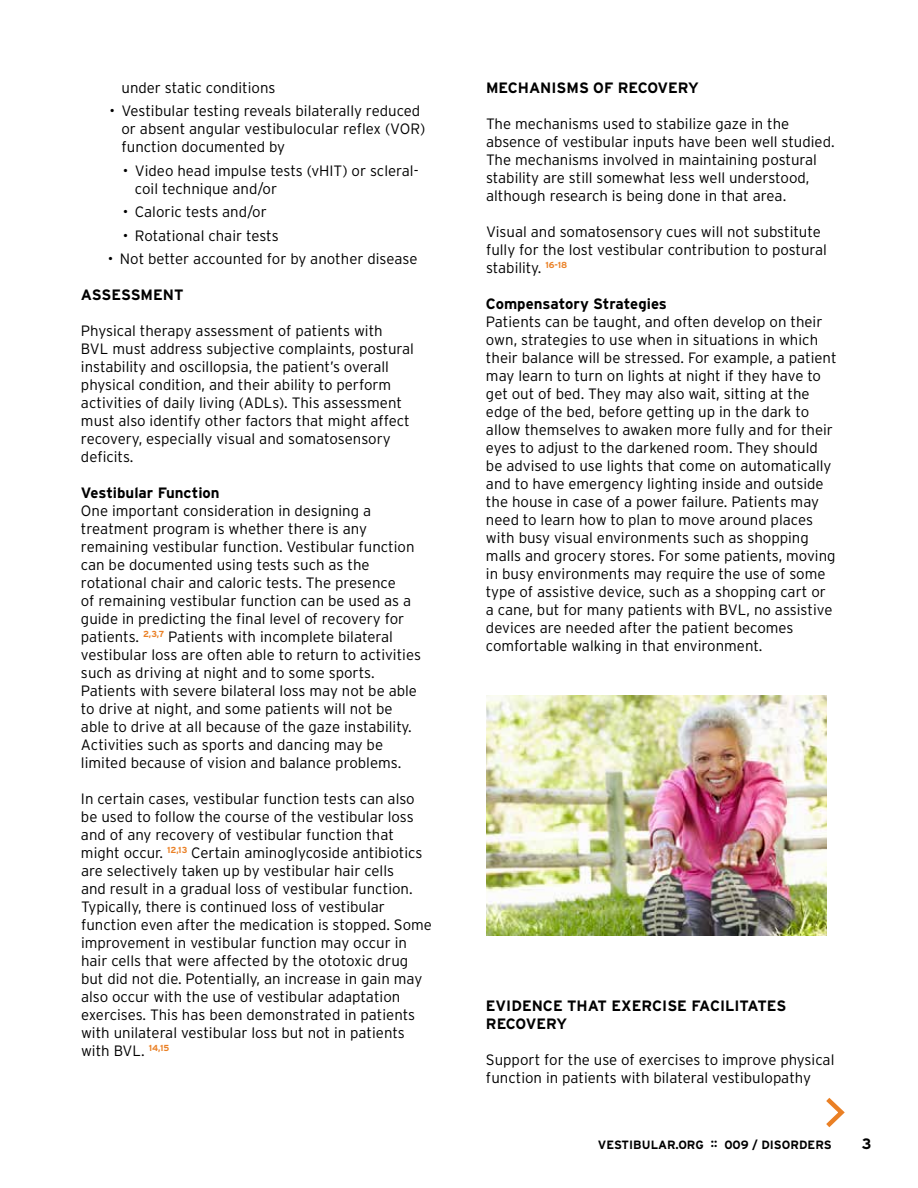
<style>
.page{position:relative;width:918px;height:1188px;background:#fff}
.page>*{position:absolute;margin:0;border:0;box-sizing:border-box;transform-origin:0 0}
.t1{font:300 15px/18px "Interstate";color:#000}
.t2{font:700 15px/18px "Interstate";color:#000}
.t3{font:700 12px "Interstate";color:#000}
</style>
<div class="page">
<svg style="left:826px;top:1097px;width:19px;height:31px"></svg>
<img style="left:486px;top:696px;width:340px;height:239px">
<p class="t1" style="left:121px;top:79px;width:156px">under static conditions</p>
<p class="t1" style="left:121px;top:102px;width:305px;text-indent:-12px">• Vestibular testing reveals bilaterally reduced or absent angular vestibulocular reflex (VOR) function documented by</p>
<p class="t1" style="left:135px;top:161px;width:285px;text-indent:-12px">• Video head impulse tests (vHIT) or scleral&shy;coil technique and/or</p>
<p class="t1" style="left:123px;top:203px;width:145px">• Caloric tests and/or</p>
<p class="t1" style="left:123px;top:226px;width:157px">• Rotational chair tests</p>
<p class="t1" style="left:108px;top:250px;width:311px">• Not better accounted for by another disease</p>
<p class="t2" style="left:81px;top:286px;width:104px">ASSESSMENT</p>
<p class="t1" style="left:81px;top:322px;width:335px">Physical therapy assessment of patients with BVL must address subjective complaints, postural instability and oscillopsia, the patient’s overall physical condition, and their ability to perform activities of daily living (ADLs). This assessment must also identify other factors that might affect recovery, especially visual and somatosensory deficits.</p>
<p class="t2" style="left:81px;top:484px;width:140px">Vestibular Function</p>
<p class="t1" style="left:81px;top:502px;width:342px">One important consideration in designing a treatment program is whether there is any remaining vestibular function. Vestibular function can be documented using tests such as the rotational chair and caloric tests. The presence<br>of remaining vestibular function can be used as a guide in predicting the final level of recovery for patients. <sup>2,3,7</sup> Patients with incomplete bilateral vestibular loss are often able to return to activities such as driving at night and to some sports.<br>Patients with severe bilateral loss may not be able to drive at night, and some patients will not be able to drive at all because of the gaze instability.<br>Activities such as sports and dancing may be limited because of vision and balance problems.</p>
<p class="t1" style="left:81px;top:790px;width:353px">In certain cases, vestibular function tests can also be used to follow the course of the vestibular loss and of any recovery of vestibular function that might occur. <sup>12,13</sup> Certain aminoglycoside antibiotics are selectively taken up by vestibular hair cells<br>and result in a gradual loss of vestibular function.<br>Typically, there is continued loss of vestibular function even after the medication is stopped. Some improvement in vestibular function may occur in hair cells that were affected by the ototoxic drug but did not die. Potentially, an increase in gain may also occur with the use of vestibular adaptation exercises. This has been demonstrated in patients with unilateral vestibular loss but not in patients with BVL. <sup>14,15</sup></p>
<p class="t2" style="left:486px;top:79px;width:214px">MECHANISMS OF RECOVERY</p>
<p class="t1" style="left:486px;top:115px;width:350px">The mechanisms used to stabilize gaze in the absence of vestibular inputs have been well studied.<br>The mechanisms involved in maintaining postural stability are still somewhat less well understood, although research is being done in that area.</p>
<p class="t1" style="left:486px;top:223px;width:343px">Visual and somatosensory cues will not substitute fully for the lost vestibular contribution to postural stability. <sup>16-18</sup></p>
<p class="t2" style="left:486px;top:295px;width:182px">Compensatory Strategies</p>
<p class="t1" style="left:486px;top:313px;width:352px">Patients can be taught, and often develop on their own, strategies to use when in situations in which their balance will be stressed. For example, a patient may learn to turn on lights at night if they have to get out of bed. They may also wait, sitting at the edge of the bed, before getting up in the dark to allow themselves to awaken more fully and for their eyes to adjust to the darkened room. They should be advised to use lights that come on automatically and to have emergency lighting inside and outside the house in case of a power failure. Patients may need to learn how to plan to move around places with busy visual environments such as shopping malls and grocery stores. For some patients, moving in busy environments may require the use of some type of assistive device, such as a shopping cart or a cane, but for many patients with BVL, no assistive devices are needed after the patient becomes comfortable walking in that environment.</p>
<p class="t2" style="left:486px;top:997px;width:302px">EVIDENCE THAT EXERCISE FACILITATES<br>RECOVERY</p>
<p class="t1" style="left:486px;top:1051px;width:350px">Support for the use of exercises to improve physical function in patients with bilateral vestibulopathy</p>
<p class="t3" style="left:598px;top:1138px;width:235px">VESTIBULAR.ORG :: 009 / DISORDERS</p>
<p class="t2" style="left:862px;top:1134px;width:11px">3</p>
</div>
